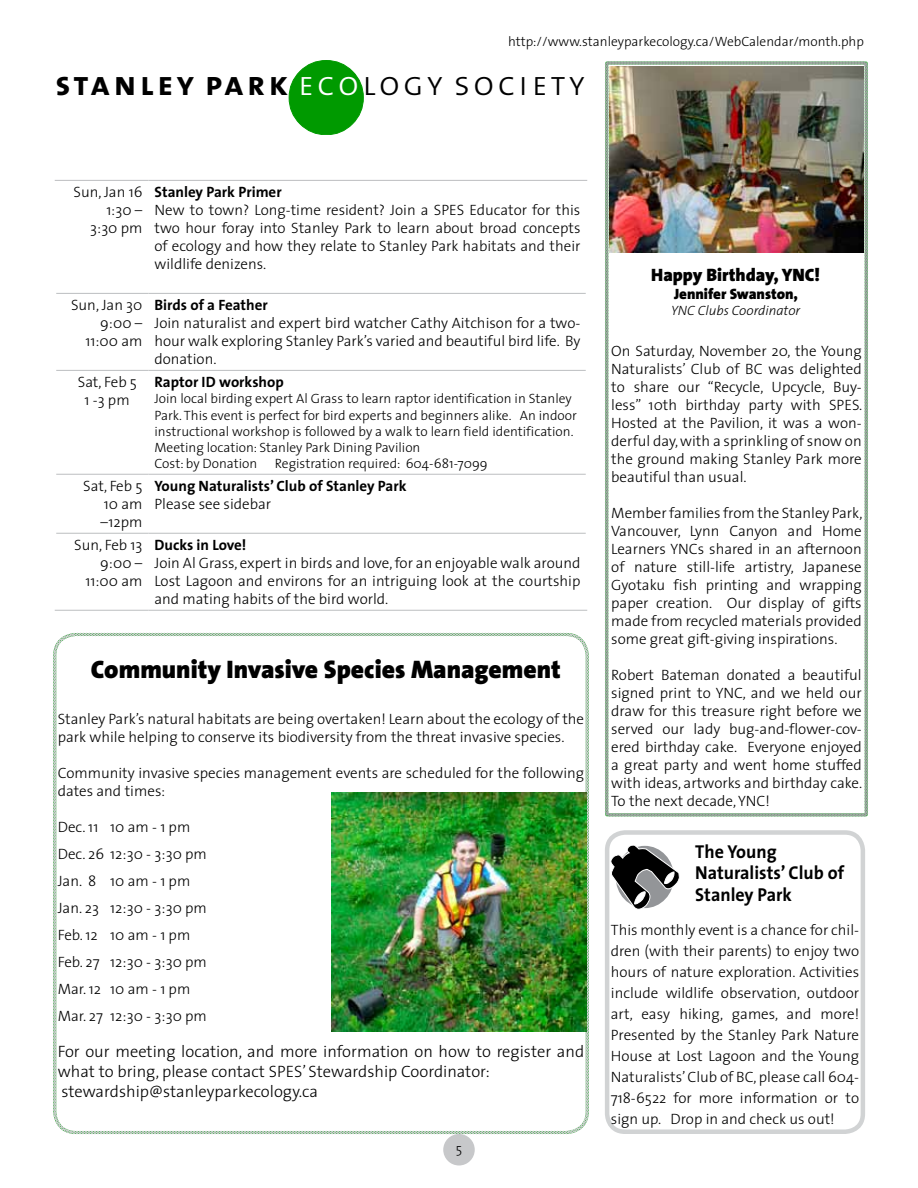
<style>
.page{position:relative;width:918px;height:1188px;background:#fff}
.page>*{position:absolute;margin:0;border:0;box-sizing:border-box;transform-origin:0 0}
.t1{font:34.5px "The Sans Bold Caps";letter-spacing:.1em;color:#000}
.t2{font:900 25.5px "The Sans";color:#000}
.t3{font:700 18.75px/21.6px "The Sans";color:#000;scale:.96 1}
.t4{font:900 18px "The Sans";color:#000}
.t5{font:300 16.5px/19.8px "The Sans";color:#000}
.t6{font:300 15px/18px "The Sans";color:#000;text-align:justify}
.t7{font:700 15px "The Sans";color:#000}
.t8{font:900 15px "The Sans";color:#000}
.t9{font:300 13.5px/16.2px "The Sans";color:#000}
.t10{font:italic 300 13.5px "The Sans";color:#000}
.s1{font-family:"The Sans Light Caps";color:#fff}
.s2{font-family:"The Sans Light Caps"}
</style>
<div class="page">
<svg style="left:605px;top:61px;width:263px;height:756px"></svg>
<hr style="left:55px;top:180px;width:93px;height:1px;background:#bcbec0">
<hr style="left:148px;top:180px;width:439px;height:1px;background:#bcbec0">
<hr style="left:56px;top:293px;width:92px;height:1px;background:#bcbec0">
<hr style="left:148px;top:293px;width:438px;height:1px;background:#bcbec0">
<hr style="left:56px;top:370px;width:92px;height:1px;background:#bcbec0">
<hr style="left:148px;top:370px;width:438px;height:1px;background:#bcbec0">
<hr style="left:56px;top:474px;width:92px;height:1px;background:#bcbec0">
<hr style="left:148px;top:474px;width:438px;height:1px;background:#bcbec0">
<hr style="left:56px;top:533px;width:92px;height:1px;background:#bcbec0">
<hr style="left:148px;top:533px;width:438px;height:1px;background:#bcbec0">
<hr style="left:55px;top:610px;width:93px;height:1px;background:#bcbec0">
<hr style="left:148px;top:610px;width:439px;height:1px;background:#bcbec0">
<div style="left:605px;top:830px;width:260px;height:304px;border:4px solid #d1d3d4;border-radius:18px"></div>
<svg style="left:610px;top:845px;width:70px;height:65px"></svg>
<div style="left:443px;top:1134px;width:32px;height:32px;background:#c7c8ca;border-radius:50%"></div>
<svg style="left:289px;top:60px;width:75px;height:75px"></svg>
<img style="left:610px;top:66px;width:253px;height:186px">
<svg style="left:53px;top:633px;width:536px;height:501px"></svg>
<img style="left:331px;top:793px;width:256px;height:238px">
<p class="t9" style="left:508px;top:33px;width:357px">http://www.stanleyparkecology.ca/WebCalendar/month.php</p>
<h1 class="t1" style="left:55px;top:55px;width:531px">stanley park <span class="s1">eco</span><span class="s2">logy society</span></h1>
<p class="t6" style="left:74px;top:183px;width:70px;text-align:right">Sun, Jan 16<br>1:30 –<br>3:30 pm</p>
<p class="t7" style="left:154px;top:180px;width:129px">Stanley Park Primer</p>
<p class="t6" style="left:154px;top:201px;width:428px">New to town? Long-time resident? Join a SPES Educator for this two hour foray into Stanley Park to learn about broad concepts of ecology and how they relate to Stanley Park habitats and their wildlife denizens.</p>
<p class="t6" style="left:71px;top:296px;width:73px;text-align:right">Sun, Jan 30<br>9:00 –<br>11:00 am</p>
<p class="t7" style="left:154px;top:293px;width:115px">Birds of a Feather</p>
<p class="t6" style="left:154px;top:314px;width:428px">Join naturalist and expert bird watcher Cathy Aitchison for a two&shy;hour walk exploring Stanley Park’s varied and beautiful bird life. By donation.</p>
<p class="t6" style="left:78px;top:373px;width:61px;text-align:center">Sat, Feb 5<br>1 -3 pm</p>
<p class="t7" style="left:154px;top:370px;width:131px">Raptor ID workshop</p>
<p class="t9" style="left:154px;top:390px;width:424px">Join local birding expert Al Grass to learn raptor identification in Stanley Park. This event is perfect for bird experts and beginners alike. An indoor instructional workshop is followed by a walk to learn field identification.<br>Meeting location: Stanley Park Dining Pavilion<br>Cost: by Donation</p>
<p class="t9" style="left:275px;top:455px;width:214px">Registration required: 604-681-7099</p>
<p class="t6" style="left:100px;top:477px;width:44px;text-indent:-17px">Sat, Feb 5<br>10 am –12pm</p>
<p class="t7" style="left:154px;top:474px;width:254px">Young Naturalists’ Club of Stanley Park</p>
<p class="t6" style="left:154px;top:495px;width:118px">Please see sidebar</p>
<p class="t6" style="left:74px;top:536px;width:70px;text-align:right">Sun, Feb 13<br>9:00 –<br>11:00 am</p>
<p class="t7" style="left:154px;top:533px;width:94px">Ducks in Love!</p>
<p class="t6" style="left:154px;top:554px;width:428px">Join Al Grass, expert in birds and love, for an enjoyable walk around Lost Lagoon and environs for an intriguing look at the courtship and mating habits of the bird world.</p>
<h2 class="t2" style="left:91px;top:647px;width:471px">Community Invasive Species Management</h2>
<p class="t6" style="left:58px;top:710px;width:528px">Stanley Park’s natural habitats are being overtaken! Learn about the ecology of the park while helping to conserve its biodiversity from the threat invasive species.</p>
<p class="t6" style="left:58px;top:764px;width:528px">Community invasive species management events are scheduled for the following dates and times:</p>
<p class="t6" style="left:58px;top:813px;width:151px;line-height:27px;text-align:left">Dec. 11 10 am - 1 pm<br>Dec. 26 12:30 - 3:30 pm<br>Jan. 8 10 am - 1 pm<br>Jan. 23 12:30 - 3:30 pm<br>Feb. 12 10 am - 1 pm<br>Feb. 27 12:30 - 3:30 pm<br>Mar. 12 10 am - 1 pm<br>Mar. 27 12:30 - 3:30 pm</p>
<p class="t5" style="left:58px;top:1041px;width:528px">For our meeting location, and more information on how to register and what to bring, please contact SPES’ Stewardship Coordinator: stewardship@stanleyparkecology.ca</p>
<p class="t9" style="left:456px;top:1140px;width:8px">5</p>
<p class="t4" style="left:651px;top:259px;width:170px">Happy Birthday, YNC!</p>
<p class="t8" style="left:674px;top:281px;width:126px">Jennifer Swanston,</p>
<p class="t10" style="left:671px;top:299px;width:131px">YNC Clubs Coordinator</p>
<p class="t6" style="left:611px;top:341px;width:253px">On Saturday, November 20, the Young Naturalists’ Club of BC was delighted to share our “Recycle, Upcycle, Buy&shy;less” 10th birthday party with SPES.<br>Hosted at the Pavilion, it was a won&shy;derful day, with a sprinkling of snow on the ground making Stanley Park more beautiful than usual.</p>
<p class="t6" style="left:611px;top:503px;width:253px">Member families from the Stanley Park, Vancouver, Lynn Canyon and Home Learners YNCs shared in an afternoon of nature still-life artistry, Japanese Gyotaku fish printing and wrapping paper creation. Our display of gifts made from recycled materials provided some great gift-giving inspirations.</p>
<p class="t6" style="left:611px;top:665px;width:253px">Robert Bateman donated a beautiful signed print to YNC, and we held our draw for this treasure right before we served our lady bug-and-flower-cov&shy;ered birthday cake. Everyone enjoyed a great party and went home stuffed with ideas, artworks and birthday cake.<br>To the next decade, YNC!</p>
<p class="t3" style="left:695px;top:840px;width:157px">The Young<br>Naturalists’ Club of<br>Stanley Park</p>
<p class="t6" style="left:611px;top:919px;width:250px;line-height:21px">This monthly event is a chance for chil&shy;dren (with their parents) to enjoy two hours of nature exploration. Activities include wildlife observation, outdoor art, easy hiking, games, and more!<br>Presented by the Stanley Park Nature House at Lost Lagoon and the Young Naturalists’ Club of BC, please call 604- 718-6522 for more information or to sign up. Drop in and check us out!</p>
</div>
